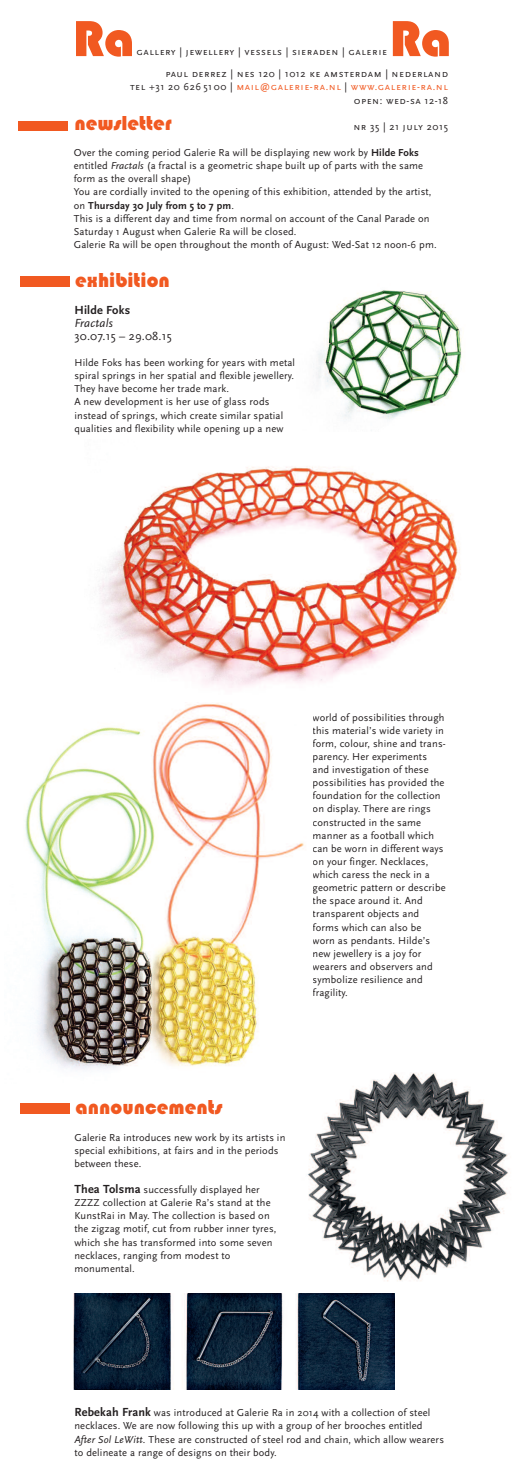
<style>
.page{position:relative;width:521px;height:1476px;background:#fff}
.page>*{position:absolute;margin:0;border:0;box-sizing:border-box;transform-origin:0 0}
.t1{font:52.5px "Bauhaus 93";color:#f15921}
.t2{font:21px "Bauhaus 93";color:#f15921}
.t3{font:12.25px "Scala Sans Pro";letter-spacing:.015em;color:#231f20}
.t4{font:700 12.25px "Scala Sans Pro";letter-spacing:.015em;color:#231f20}
.t5{font:italic 12.25px "Scala Sans Pro";letter-spacing:.015em;color:#231f20}
.t6{font:10.5px/13.1px "Scala Sans Pro";letter-spacing:.015em;color:#231f20}
.t7{font:10.5px/13.1px "Scala Sans Pro";letter-spacing:.05em;color:#231f20;text-align:right}
.s1{color:#f15921}
.s2{font-weight:700}
.s3{font-style:italic}
.s4{font-weight:700;font-size:12.25px}
</style>
<div class="page">
<div style="left:19px;top:121px;width:49px;height:9px;background:#f15921"></div>
<div style="left:20px;top:276px;width:49px;height:10px;background:#f15921"></div>
<div style="left:20px;top:1103px;width:49px;height:11px;background:#f15921"></div>
<img style="left:316px;top:290px;width:146px;height:129px">
<img style="left:307px;top:1072px;width:201px;height:210px">
<img style="left:74px;top:1293px;width:321px;height:97px">
<img style="left:99px;top:466px;width:362px;height:222px">
<img style="left:25px;top:703px;width:288px;height:381px">
<h1 class="t1" style="left:72px;top:7px;width:64px">Ra</h1>
<h1 class="t1" style="left:389px;top:7px;width:64px">Ra</h1>
<p class="t7" style="left:130px;top:69px;width:319px">paul derrez | nes 120 | 1012 ke amsterdam | nederland<br>tel +31 20 626 5100 | <span class="s1">mail@galerie-ra.nl</span> | <span class="s1">www.galerie-ra.nl </span>open: wed-sa 12-18</p>
<h2 class="t2" style="left:74px;top:110px;width:99px">newsletter</h2>
<p class="t6" style="left:353px;top:121px;width:96px">nr 35 | 21 july 2015</p>
<p class="t7" style="left:136px;top:46px;width:252px">gallery | jewellery | vessels | sieraden | galerie</p>
<p class="t6" style="left:74px;top:147px;width:364px">Over the coming period Galerie Ra will be displaying new work by <span class="s2">Hilde Foks </span>entitled <span class="s3">Fractals</span> (a fractal is a geometric shape built up of parts with the same form as the overall shape)<br>You are cordially invited to the opening of this exhibition, attended by the artist, on <span class="s2">Thursday 30 July from 5 to 7 pm</span>.<br>This is a different day and time from normal on account of the Canal Parade on Saturday 1 August when Galerie Ra will be closed.<br>Galerie Ra will be open throughout the month of August: Wed-Sat 12 noon-6 pm.</p>
<h2 class="t2" style="left:75px;top:268px;width:96px">exhibition</h2>
<p class="t4" style="left:74px;top:305px;width:57px">Hilde Foks</p>
<p class="t5" style="left:74px;top:319px;width:40px">Fractals</p>
<p class="t3" style="left:74px;top:332px;width:99px">30.07.15 – 29.08.15</p>
<p class="t6" style="left:74px;top:357px;width:222px">Hilde Foks has been working for years with metal spiral springs in her spatial and flexible jewellery.<br>They have become her trade mark.<br>A new development is her use of glass rods instead of springs, which create similar spatial qualities and flexibility while opening up a new</p>
<p class="t6" style="left:313px;top:712px;width:135px">world of possibilities through this material’s wide variety in form, colour, shine and trans&shy;parency. Her experiments and investigation of these possibilities has provided the foundation for the collection on display. There are rings constructed in the same manner as a football which can be worn in different ways on your finger. Necklaces, which caress the neck in a geometric pattern or describe the space around it. And transparent objects and forms which can also be worn as pendants. Hilde’s new jewellery is a joy for wearers and observers and symbolize resilience and fragility.</p>
<h2 class="t2" style="left:76px;top:1095px;width:148px">announcements</h2>
<p class="t6" style="left:74px;top:1132px;width:212px">Galerie Ra introduces new work by its artists in special exhibitions, at fairs and in the periods between these.</p>
<p class="t6" style="left:74px;top:1184px;width:204px"><span class="s4">Thea Tolsma</span> successfully displayed her ZZZZ collection at Galerie Ra’s stand at the KunstRai in May. The collection is based on the zigzag motif, cut from rubber inner tyres, which she has transformed into some seven necklaces, ranging from modest to monumental.</p>
<p class="t6" style="left:74px;top:1407px;width:371px"><span class="s4">Rebekah Frank</span> was introduced at Galerie Ra in 2014 with a collection of steel necklaces. We are now following this up with a group of her brooches entitled <span class="s3">After Sol LeWitt.</span> These are constructed of steel rod and chain, which allow wearers to delineate a range of designs on their body.</p>
</div>
